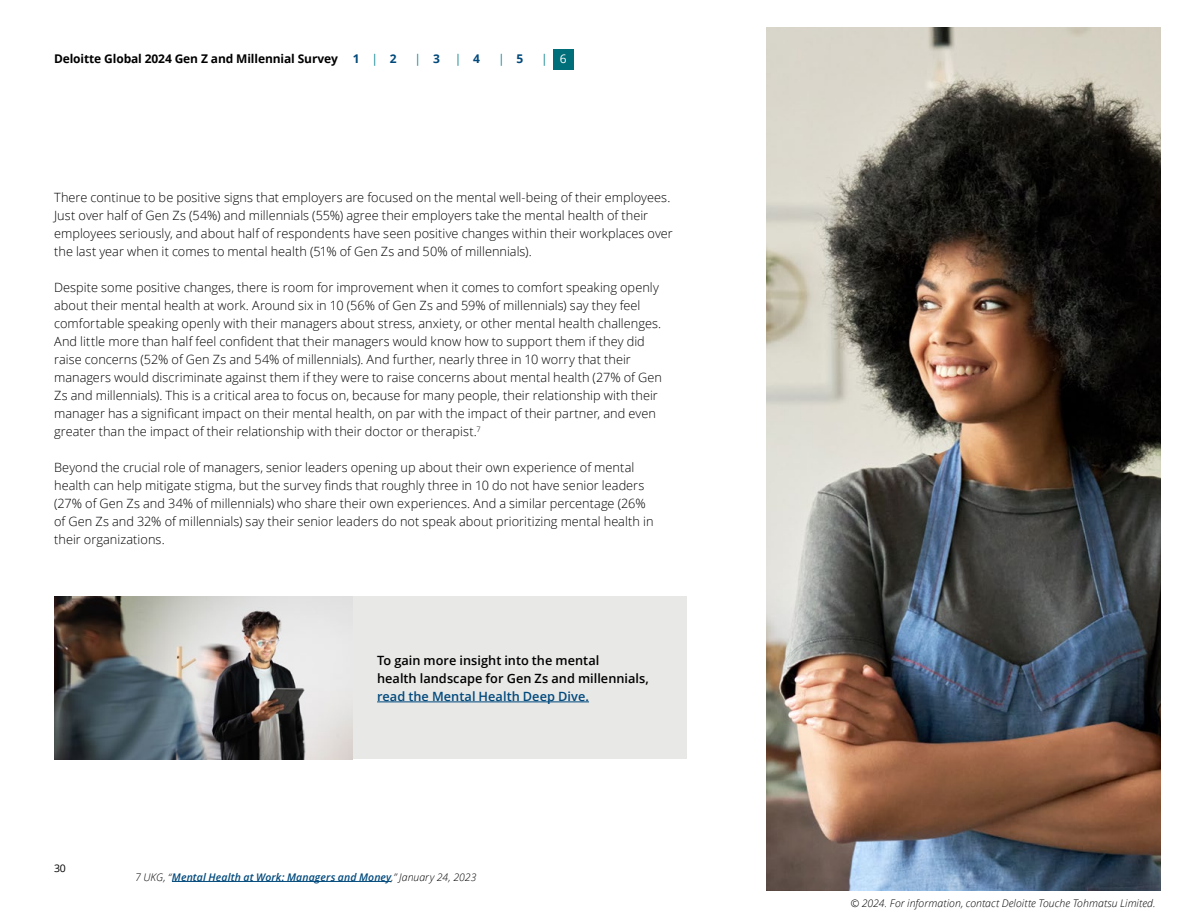
<style>
.page{position:relative;width:1188px;height:918px;background:#fff}
.page>*{position:absolute;margin:0;border:0;box-sizing:border-box;transform-origin:0 0}
.Body_copy__8_5_12pt{font:300 12.75px/18px "Open Sans";letter-spacing:.005em;color:#000}
.Quote_name_company__8_5_12pt{font:600 12.75px/18px "Open Sans";letter-spacing:.005em;color:#000}
.t1{font:700 12px "Open Sans";letter-spacing:-.01em;color:#000}
.t2{font:12px "Open Sans";color:#0e8390}
.t3{font:italic 300 10.5px "Open Sans";letter-spacing:.005em;color:#000}
.Footnotes{font:italic 600 10.5px "Open Sans";letter-spacing:.01em;color:#00497c}
.t4{font:10.5px "Open Sans";color:#000}
.s1{color:#00497c}
.s2{font-weight:400;color:#0e8390}
.s3{font-weight:700;color:#00497c}
.s4{color:#fff}
.s5{font-weight:300;color:#000}
</style>
<div class="page">
<div style="left:54px;top:597px;width:632px;height:162px;background:#e8e8e7"></div>
<img style="left:767px;top:27px;width:394px;height:864px">
<hr style="left:1187px;top:0;width:1px;height:488px;background:#d2ebe2">
<hr style="left:172px;top:881px;width:219px;height:1px;background:#00497c">
<img style="left:54px;top:597px;width:298px;height:162px">
<hr style="left:377px;top:702px;width:212px;height:1px;background:#00497c">
<div style="left:553px;top:49px;width:20px;height:21px;background:#006f79"></div>
<p class="t1" style="left:54px;top:50px;width:344px">Deloitte Global 2024 Gen Z and Millennial Survey <span class="s1">1</span> <span class="s2">|</span> <span class="s1">2</span></p>
<p class="t2" style="left:415px;top:51px;width:67px">| <span class="s3">3</span> | <span class="s3">4</span></p>
<p class="t2" style="left:498px;top:51px;width:27px">| <span class="s3">5</span></p>
<p class="t2" style="left:541px;top:51px;width:27px">| <span class="s4">6</span></p>
<p class="Body_copy__8_5_12pt" style="left:54px;top:188px;width:618px">There continue to be positive signs that employers are focused on the mental well-being of their employees.</p>
<p class="Body_copy__8_5_12pt" style="left:54px;top:206px;width:596px">Just over half of Gen Zs (54%) and millennials (55%) agree their employers take the mental health of their</p>
<p class="Body_copy__8_5_12pt" style="left:54px;top:224px;width:620px">employees seriously, and about half of respondents have seen positive changes within their workplaces over</p>
<p class="Body_copy__8_5_12pt" style="left:54px;top:242px;width:479px">the last year when it comes to mental health (51% of Gen Zs and 50% of millennials).</p>
<p class="Body_copy__8_5_12pt" style="left:54px;top:278px;width:606px">Despite some positive changes, there is room for improvement when it comes to comfort speaking openly</p>
<p class="Body_copy__8_5_12pt" style="left:54px;top:296px;width:588px">about their mental health at work. Around six in 10 (56% of Gen Zs and 59% of millennials) say they feel</p>
<p class="Body_copy__8_5_12pt" style="left:54px;top:314px;width:609px">comfortable speaking openly with their managers about stress, anxiety, or other mental health challenges.<br>And little more than half feel confident that their managers would know how to support them if they did raise concerns (52% of Gen Zs and 54% of millennials). And further, nearly three in 10 worry that their managers would discriminate against them if they were to raise concerns about mental health (27% of Gen Zs and millennials). This is a critical area to focus on, because for many people, their relationship with their manager has a significant impact on their mental health, on par with the impact of their partner, and even greater than the impact of their relationship with their doctor or therapist.<sup>7</sup></p>
<p class="Body_copy__8_5_12pt" style="left:54px;top:458px;width:601px">Beyond the crucial role of managers, senior leaders opening up about their own experience of mental health can help mitigate stigma, but the survey finds that roughly three in 10 do not have senior leaders (27% of Gen Zs and 34% of millennials) who share their own experiences. And a similar percentage (26% of Gen Zs and 32% of millennials) say their senior leaders do not speak about prioritizing mental health in their organizations.</p>
<p class="t4" style="left:54px;top:861px;width:13px">30</p>
<p class="Quote_name_company__8_5_12pt" style="left:377px;top:651px;width:273px">To gain more insight into the mental<br>health landscape for Gen Zs and millennials, <span class="s1">read the Mental Health Deep Dive.</span></p>
<h1 class="Footnotes" style="left:135px;top:870px;width:343px"><span class="s5">7 UKG, “</span>Mental Health at Work: Managers and Money<span class="s5">,” January 24, 2023</span></h1>
<p class="t3" style="left:850px;top:896px;width:307px">© 2024. For information, contact Deloitte Touche Tohmatsu Limited.</p>
</div>
